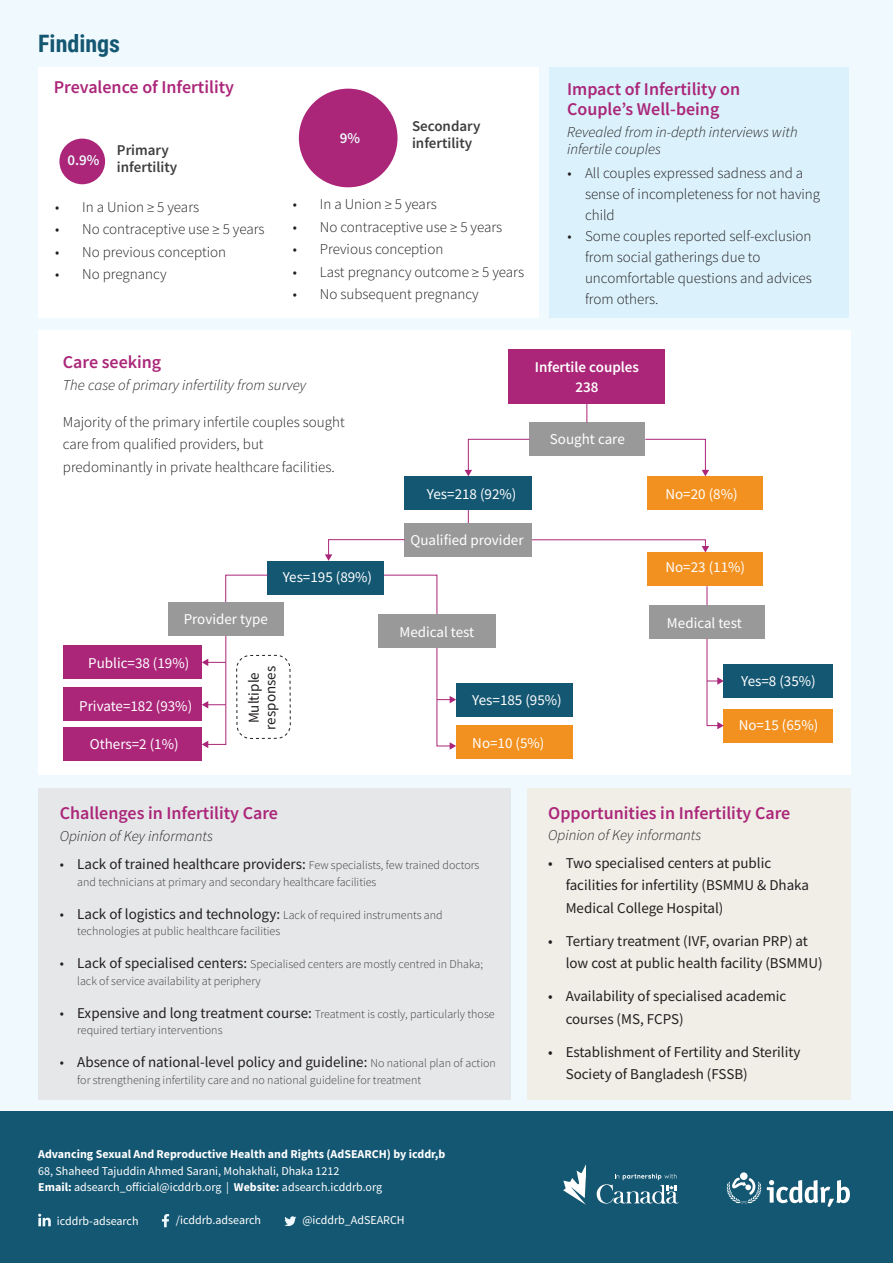
<style>
.page{position:relative;width:893px;height:1263px;background:#f0f9fd}
.page>*{position:absolute;margin:0;border:0;box-sizing:border-box;transform-origin:0 0}
.t1{font:700 24px "Roboto Condensed";color:#145772}
.t2{font:600 18px/19.5px "Source Sans Pro";color:#ab2679}
.t3{font:15px/22.5px "Source Sans Pro";color:#231f20}
.t4{font:300 15px/21px "Source Sans Pro";color:#231f20}
.t5{font:15px "Source Sans Pro";color:#fff}
.t6{font:italic 300 15px/16.5px "Source Sans Pro";color:#231f20}
.t7{font:600 15px/16.5px "Source Sans Pro";color:#3e3e3f}
.t8{font:600 15px/20.1px "Source Sans Pro";color:#fff;text-align:center}
.t9{font:600 15px "Source Sans Pro";color:#f0f9fd}
.t10{font:300 12px/16.5px "Source Sans Pro";color:#3e3e3f}
.t11{font:12px/16.5px "Source Sans Pro";color:#fff}
.t12{font:700 12px "Source Sans Pro";color:#fff}
.s1{font-weight:300}
.s2{font-weight:300;font-size:12px;color:#3e3e3f}
.s3{font-size:15px;color:#231f20}
.s4{font-weight:400;font-size:15px;color:#231f20}
.s5{font-weight:700}
</style>
<div class="page">
<div style="left:527px;top:788px;width:323px;height:312px;background:#f0eee7"></div>
<div style="left:38px;top:788px;width:473px;height:312px;background:#e6e7e9"></div>
<div style="left:38px;top:68px;width:500px;height:250px;background:#fff"></div>
<div style="left:38px;top:330px;width:812px;height:445px;background:#fff"></div>
<div style="left:0;top:1112px;width:893px;height:151px;background:#145772"></div>
<svg style="left:38px;top:1214px;width:13px;height:12px"></svg>
<svg style="left:162px;top:1214px;width:7px;height:13px"></svg>
<svg style="left:284px;top:1216px;width:12px;height:10px"></svg>
<svg style="left:767px;top:1180px;width:83px;height:27px"></svg>
<div style="left:740px;top:1172px;width:8px;height:8px;background:#fff;border-radius:50%"></div>
<svg style="left:727px;top:1178px;width:34px;height:26px"></svg>
<svg style="left:563px;top:1164px;width:23px;height:41px"></svg>
<svg style="left:597px;top:1173px;width:82px;height:31px"></svg>
<div style="left:549px;top:68px;width:300px;height:250px;background:#dbf2fc"></div>
<div style="left:508px;top:349px;width:157px;height:55px;background:#ab2679"></div>
<div style="left:647px;top:476px;width:116px;height:34px;background:#f39120"></div>
<div style="left:529px;top:422px;width:116px;height:34px;background:#999"></div>
<div style="left:647px;top:552px;width:116px;height:34px;background:#f39120"></div>
<div style="left:649px;top:605px;width:116px;height:34px;background:#999"></div>
<div style="left:405px;top:476px;width:127px;height:34px;background:#145772"></div>
<div style="left:405px;top:523px;width:127px;height:34px;background:#999"></div>
<div style="left:268px;top:561px;width:116px;height:33px;background:#145772"></div>
<div style="left:168px;top:602px;width:116px;height:34px;background:#999"></div>
<div style="left:64px;top:645px;width:138px;height:34px;background:#ab2679"></div>
<div style="left:64px;top:687px;width:138px;height:34px;background:#ab2679"></div>
<div style="left:64px;top:727px;width:138px;height:34px;background:#ab2679"></div>
<div style="left:724px;top:664px;width:109px;height:34px;background:#145772"></div>
<div style="left:724px;top:709px;width:109px;height:33px;background:#f39120"></div>
<div style="left:456px;top:683px;width:117px;height:33px;background:#145772"></div>
<div style="left:456px;top:726px;width:117px;height:33px;background:#f39120"></div>
<svg style="left:586px;top:404px;width:1px;height:18px"></svg>
<svg style="left:465px;top:439px;width:65px;height:37px"></svg>
<svg style="left:645px;top:439px;width:64px;height:37px"></svg>
<svg style="left:468px;top:510px;width:1px;height:13px"></svg>
<svg style="left:532px;top:539px;width:177px;height:13px"></svg>
<svg style="left:707px;top:586px;width:1px;height:19px"></svg>
<svg style="left:706px;top:638px;width:18px;height:91px"></svg>
<svg style="left:325px;top:539px;width:80px;height:22px"></svg>
<svg style="left:225px;top:574px;width:43px;height:28px"></svg>
<svg style="left:202px;top:636px;width:25px;height:112px"></svg>
<div style="left:378px;top:614px;width:118px;height:34px;background:#999"></div>
<svg style="left:383px;top:574px;width:73px;height:176px"></svg>
<div style="left:236px;top:655px;width:55px;height:84px;border:1px dashed #231f20;border-radius:14px"></div>
<div style="left:59px;top:139px;width:46px;height:45px;background:#ab2679;border-radius:50%"></div>
<div style="left:299px;top:89px;width:99px;height:98px;background:#ab2679;border-radius:50%"></div>
<h1 class="t1" style="left:38px;top:26px;width:84px">Findings</h1>
<p class="t2" style="left:54px;top:77px;width:182px">Prevalence of Infertility</p>
<p class="t9" style="left:67px;top:150px;width:34px">0.9%</p>
<p class="t7" style="left:117px;top:142px;width:62px">Primary infertility</p>
<p class="t4" style="left:55px;top:196px;width:145px">• In a Union ≥ 5 years</p>
<p class="t4" style="left:55px;top:219px;width:211px">• No contraceptive use ≥ 5 years</p>
<p class="t4" style="left:55px;top:241px;width:173px">• No previous conception</p>
<p class="t4" style="left:55px;top:264px;width:113px">• No pregnancy</p>
<p class="t9" style="left:340px;top:128px;width:22px">9%</p>
<p class="t7" style="left:412px;top:118px;width:70px">Secondary infertility</p>
<p class="t4" style="left:293px;top:194px;width:145px">• In a Union ≥ 5 years</p>
<p class="t4" style="left:293px;top:216px;width:211px">• No contraceptive use ≥ 5 years</p>
<p class="t4" style="left:293px;top:239px;width:152px">• Previous conception</p>
<p class="t4" style="left:293px;top:261px;width:233px">• Last pregnancy outcome ≥ 5 years</p>
<p class="t4" style="left:293px;top:284px;width:187px">• No subsequent pregnancy</p>
<p class="t2" style="left:567px;top:79px;width:175px">Impact of Infertility on<br>Coupleʼs Well-being</p>
<p class="t6" style="left:567px;top:124px;width:232px">Revealed from in-depth interviews with infertile couples</p>
<p class="t4" style="left:585px;top:162px;width:237px;text-indent:-17px">• All couples expressed sadness and a sense of incompleteness for not having child</p>
<p class="t4" style="left:585px;top:225px;width:228px;text-indent:-17px">• Some couples reported self-exclusion from social gatherings due to uncomfortable questions and advices from others.</p>
<p class="t2" style="left:63px;top:352px;width:100px">Care seeking</p>
<p class="t6" style="left:63px;top:376px;width:245px">The case of primary infertility from survey</p>
<p class="t4" style="left:63px;top:410px;width:283px;line-height:22.5px">Majority of the primary infertile couples sought care from qualified providers, but predominantly in private healthcare facilities.</p>
<p class="t8" style="left:535px;top:357px;width:106px">Infertile couples<br>238</p>
<p class="t5" style="left:550px;top:429px;width:76px">Sought care</p>
<p class="t5" style="left:427px;top:484px;width:91px">Yes=218 (92%)</p>
<p class="t5" style="left:665px;top:484px;width:74px">No=20 (8%)</p>
<p class="t5" style="left:283px;top:567px;width:91px">Yes=195 (89%)</p>
<p class="t5" style="left:184px;top:609px;width:86px">Provider type</p>
<p class="t5" style="left:88px;top:653px;width:103px">Public=38 (19%)</p>
<p class="t5" style="left:79px;top:696px;width:114px">Private=182 (93%)</p>
<p class="t5" style="left:90px;top:734px;width:90px">Others=2 (1%)</p>
<p class="t3" style="left:246px;top:729px;width:65px;line-height:16.5px;text-align:center;rotate:-90deg">Multiple responses</p>
<p class="t2" style="left:60px;top:803px;width:220px">Challenges in Infertility Care</p>
<p class="t5" style="left:410px;top:530px;width:115px">Qualified provider</p>
<p class="t5" style="left:399px;top:622px;width:76px">Medical test</p>
<p class="t5" style="left:472px;top:690px;width:91px">Yes=185 (95%)</p>
<p class="t5" style="left:472px;top:733px;width:74px">No=10 (5%)</p>
<p class="t5" style="left:665px;top:558px;width:81px">No=23 (11%)</p>
<p class="t5" style="left:667px;top:613px;width:76px">Medical test</p>
<p class="t5" style="left:741px;top:671px;width:76px">Yes=8 (35%)</p>
<p class="t5" style="left:739px;top:716px;width:81px">No=15 (65%)</p>
<p class="t2" style="left:548px;top:803px;width:244px">Opportunities in Infertility Care</p>
<p class="t6" style="left:60px;top:828px;width:155px">Opinion of Key informants</p>
<p class="t3" style="left:60px;top:853px;width:421px"><span class="s1">•</span> Lack of trained healthcare providers: <span class="s2">Few specialists, few trained doctors</span></p>
<p class="t10" style="left:77px;top:874px;width:301px">and technicians at primary and secondary healthcare facilities</p>
<p class="t3" style="left:60px;top:902px;width:384px"><span class="s1">•</span> Lack of logistics and technology: <span class="s2">Lack of required instruments and</span></p>
<p class="t10" style="left:77px;top:923px;width:205px">technologies at public healthcare facilities</p>
<p class="t10" style="left:77px;top:956px;width:407px;text-indent:-17px"><span class="s3">•</span> <span class="s4">Lack of specialised centers:</span> Specialised centers are mostly centred in Dhaka; lack of service availability at periphery</p>
<p class="t10" style="left:77px;top:1006px;width:419px;text-indent:-17px"><span class="s3">•</span> <span class="s4">Expensive and long treatment course:</span> Treatment is costly, particularly those required tertiary interventions</p>
<p class="t3" style="left:60px;top:1051px;width:438px"><span class="s1">•</span> Absence of national-level policy and guideline: <span class="s2">No national plan of action</span></p>
<p class="t10" style="left:77px;top:1072px;width:345px">for strengthening infertility care and no national guideline for treatment</p>
<p class="t12" style="left:38px;top:1146px;width:409px">Advancing Sexual And Reproductive Health and Rights (AdSEARCH) by icddr,b</p>
<p class="t11" style="left:38px;top:1162px;width:345px">68, Shaheed Tajuddin Ahmed Sarani, Mohakhali, Dhaka 1212<br><span class="s5">Email:</span> adsearch_official@icddrb.org | <span class="s5">Website:</span> adsearch.icddrb.org</p>
<p class="t11" style="left:57px;top:1212px;width:83px">icddrb-adsearch</p>
<p class="t11" style="left:176px;top:1212px;width:87px">/icddrb.adsearch</p>
<p class="t11" style="left:302px;top:1212px;width:104px">@icddrb_AdSEARCH</p>
<p class="t6" style="left:548px;top:826px;width:155px">Opinion of Key informants</p>
<p class="t3" style="left:566px;top:851px;width:245px;text-indent:-17px">• Two specialised centers at public facilities for infertility (BSMMU &amp; Dhaka<br>Medical College Hospital)</p>
<p class="t3" style="left:566px;top:929px;width:258px;text-indent:-17px">• Tertiary treatment (IVF, ovarian PRP) at low cost at public health facility (BSMMU)</p>
<p class="t3" style="left:566px;top:985px;width:222px;text-indent:-17px">• Availability of specialised academic courses (MS, FCPS)</p>
<p class="t3" style="left:566px;top:1040px;width:236px;text-indent:-17px">• Establishment of Fertility and Sterility<br>Society of Bangladesh (FSSB)</p>
</div>
